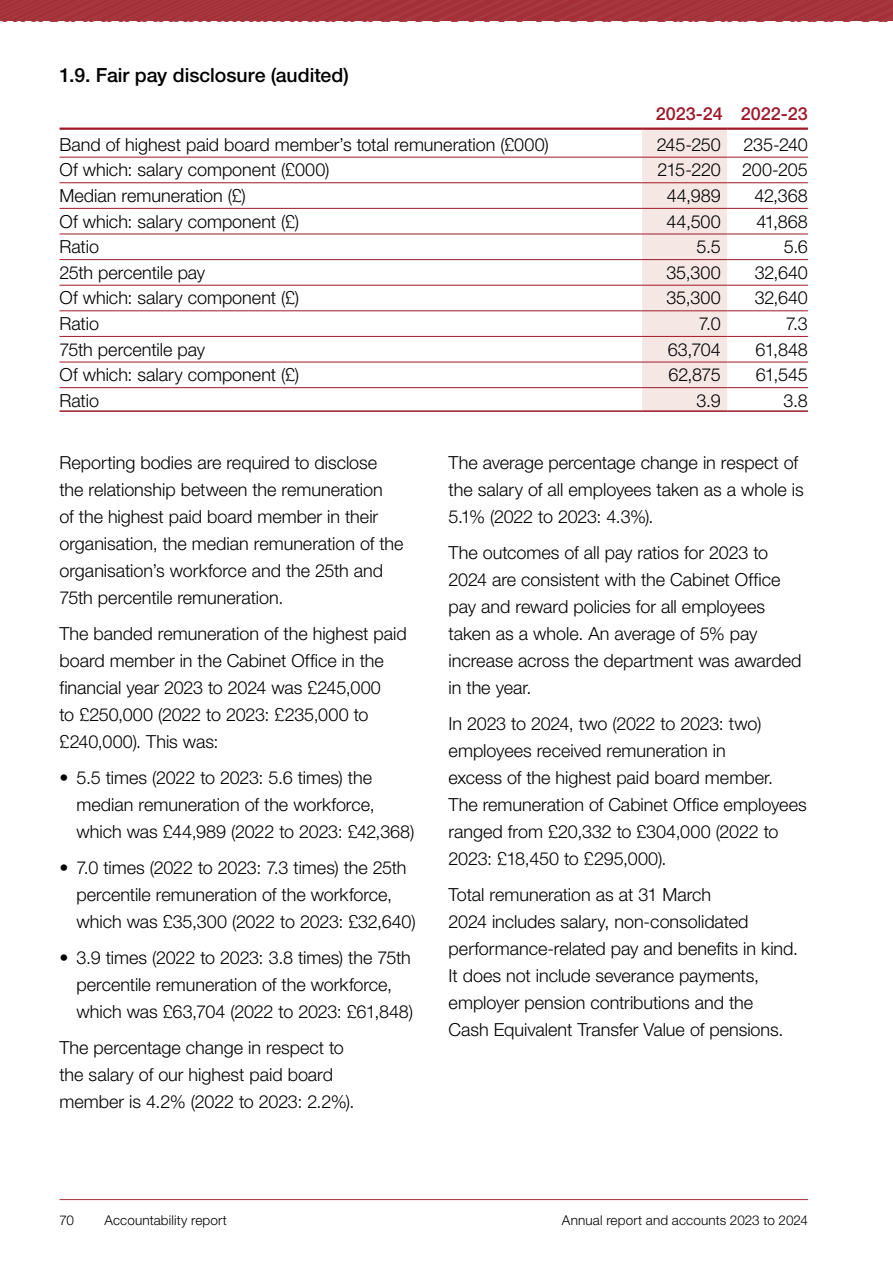
<style>
.page{position:relative;width:893px;height:1263px;background:#fff}
.page>*{position:absolute;margin:0;border:0;box-sizing:border-box;transform-origin:0 0}
.H3__Num_List_L2{font:500 19.5px "Helvetica Neue LT Pro";letter-spacing:-.005em;color:#000}
.Body_Text{font:300 18px/27px "Helvetica Neue LT Pro";color:#000}
.Content___Left{font:300 18px "Helvetica Neue LT Pro";color:#000}
.Content___Right{font:300 18px "Helvetica Neue LT Pro";letter-spacing:-.005em;color:#000}
.Table_Header_-_Right{font:500 18px "Helvetica Neue LT Pro";color:#9f1929}
.t1{font:300 13.5px "Helvetica Neue LT Pro";letter-spacing:.01em;color:#000}
</style>
<div class="page">
<div style="left:0;top:0;width:893px;height:21px;background:#a4333b"></div>
<hr style="left:60px;top:1199px;width:748px;height:1px;background:#a33039">
<div style="left:642px;top:130px;width:85px;height:280px;background:#f5e7e4"></div>
<hr style="left:60px;top:157px;width:582px;height:1px;background:#9f1929">
<hr style="left:642px;top:157px;width:85px;height:1px;background:#9f1929">
<hr style="left:727px;top:157px;width:81px;height:1px;background:#9f1929">
<hr style="left:60px;top:182px;width:582px;height:1px;background:#9f1929">
<hr style="left:642px;top:182px;width:85px;height:1px;background:#9f1929">
<hr style="left:727px;top:182px;width:81px;height:1px;background:#9f1929">
<hr style="left:60px;top:208px;width:582px;height:1px;background:#9f1929">
<hr style="left:642px;top:208px;width:85px;height:1px;background:#9f1929">
<hr style="left:727px;top:208px;width:81px;height:1px;background:#9f1929">
<hr style="left:60px;top:234px;width:582px;height:1px;background:#9f1929">
<hr style="left:642px;top:234px;width:85px;height:1px;background:#9f1929">
<hr style="left:727px;top:234px;width:81px;height:1px;background:#9f1929">
<hr style="left:60px;top:259px;width:582px;height:1px;background:#9f1929">
<hr style="left:642px;top:259px;width:85px;height:1px;background:#9f1929">
<hr style="left:727px;top:259px;width:81px;height:1px;background:#9f1929">
<hr style="left:60px;top:285px;width:582px;height:1px;background:#9f1929">
<hr style="left:642px;top:285px;width:85px;height:1px;background:#9f1929">
<hr style="left:727px;top:285px;width:81px;height:1px;background:#9f1929">
<hr style="left:60px;top:311px;width:582px;height:1px;background:#9f1929">
<hr style="left:642px;top:311px;width:85px;height:1px;background:#9f1929">
<hr style="left:727px;top:311px;width:81px;height:1px;background:#9f1929">
<hr style="left:60px;top:336px;width:582px;height:1px;background:#9f1929">
<hr style="left:642px;top:336px;width:85px;height:1px;background:#9f1929">
<hr style="left:727px;top:336px;width:81px;height:1px;background:#9f1929">
<hr style="left:60px;top:362px;width:582px;height:1px;background:#9f1929">
<hr style="left:642px;top:362px;width:85px;height:1px;background:#9f1929">
<hr style="left:727px;top:362px;width:81px;height:1px;background:#9f1929">
<hr style="left:60px;top:387px;width:582px;height:1px;background:#9f1929">
<hr style="left:642px;top:387px;width:85px;height:1px;background:#9f1929">
<hr style="left:727px;top:387px;width:81px;height:1px;background:#9f1929">
<hr style="left:60px;top:128px;width:582px;height:2px;background:#9f1929">
<hr style="left:60px;top:410px;width:582px;height:2px;background:#9f1929">
<hr style="left:642px;top:410px;width:85px;height:2px;background:#9f1929">
<hr style="left:727px;top:410px;width:81px;height:2px;background:#9f1929">
<hr style="left:642px;top:128px;width:85px;height:2px;background:#9f1929">
<hr style="left:727px;top:128px;width:81px;height:2px;background:#9f1929">
<h3 class="H3__Num_List_L2" style="left:60px;top:63px;width:291px">1.9. Fair pay disclosure (audited)</h3>
<p class="Table_Header_-_Right" style="left:656px;top:103px;width:69px">2023-24</p>
<p class="Table_Header_-_Right" style="left:741px;top:103px;width:69px">2022-23</p>
<p class="Content___Left" style="left:60px;top:133px;width:491px">Band of highest paid board member’s total remuneration (£000)</p>
<p class="Content___Right" style="left:657px;top:133px;width:66px">245-250</p>
<p class="Content___Right" style="left:744px;top:133px;width:66px">235-240</p>
<p class="Content___Left" style="left:60px;top:159px;width:272px">Of which: salary component (£000)</p>
<p class="Content___Right" style="left:657px;top:159px;width:65px">215-220</p>
<p class="Content___Right" style="left:742px;top:159px;width:67px">200-205</p>
<p class="Content___Left" style="left:60px;top:185px;width:188px">Median remuneration (£)</p>
<p class="Content___Right" style="left:667px;top:185px;width:55px">44,989</p>
<p class="Content___Right" style="left:755px;top:185px;width:55px">42,368</p>
<p class="Content___Left" style="left:60px;top:210px;width:241px">Of which: salary component (£)</p>
<p class="Content___Right" style="left:667px;top:210px;width:56px">44,500</p>
<p class="Content___Right" style="left:756px;top:210px;width:53px">41,868</p>
<p class="Content___Left" style="left:60px;top:236px;width:41px">Ratio</p>
<p class="Content___Right" style="left:696px;top:236px;width:26px">5.5</p>
<p class="Content___Right" style="left:784px;top:236px;width:26px">5.6</p>
<p class="Content___Left" style="left:60px;top:261px;width:147px">25th percentile pay</p>
<p class="Content___Right" style="left:666px;top:261px;width:56px">35,300</p>
<p class="Content___Right" style="left:755px;top:261px;width:55px">32,640</p>
<p class="Content___Left" style="left:60px;top:287px;width:241px">Of which: salary component (£)</p>
<p class="Content___Right" style="left:666px;top:287px;width:56px">35,300</p>
<p class="Content___Right" style="left:755px;top:287px;width:55px">32,640</p>
<p class="Content___Left" style="left:60px;top:313px;width:41px">Ratio</p>
<p class="Content___Right" style="left:699px;top:313px;width:23px">7.0</p>
<p class="Content___Right" style="left:786px;top:313px;width:24px">7.3</p>
<p class="Content___Left" style="left:60px;top:338px;width:147px">75th percentile pay</p>
<p class="Content___Right" style="left:668px;top:338px;width:54px">63,704</p>
<p class="Content___Right" style="left:756px;top:338px;width:54px">61,848</p>
<p class="Content___Left" style="left:60px;top:364px;width:241px">Of which: salary component (£)</p>
<p class="Content___Right" style="left:669px;top:364px;width:54px">62,875</p>
<p class="Content___Right" style="left:756px;top:364px;width:54px">61,545</p>
<p class="Content___Left" style="left:60px;top:389px;width:41px">Ratio</p>
<p class="Content___Right" style="left:696px;top:389px;width:26px">3.9</p>
<p class="Content___Right" style="left:783px;top:389px;width:26px">3.8</p>
<p class="Body_Text" style="left:60px;top:449px;width:346px">Reporting bodies are required to disclose the relationship between the remuneration<br>of the highest paid board member in their organisation, the median remuneration of the organisation’s workforce and the 25th and 75th percentile remuneration.</p>
<p class="Body_Text" style="left:60px;top:620px;width:349px">The banded remuneration of the highest paid board member in the Cabinet Office in the financial year 2023 to 2024 was £245,000<br>to £250,000 (2022 to 2023: £235,000 to £240,000). This was:</p>
<p class="Body_Text" style="left:77px;top:764px;width:339px;text-indent:-17px">• 5.5 times (2022 to 2023: 5.6 times) the median remuneration of the workforce, which was £44,989 (2022 to 2023: £42,368)</p>
<p class="Body_Text" style="left:77px;top:854px;width:341px;text-indent:-17px">• 7.0 times (2022 to 2023: 7.3 times) the 25th percentile remuneration of the workforce, which was £35,300 (2022 to 2023: £32,640)</p>
<p class="Body_Text" style="left:77px;top:944px;width:338px;text-indent:-17px">• 3.9 times (2022 to 2023: 3.8 times) the 75th percentile remuneration of the workforce, which was £63,704 (2022 to 2023: £61,848)</p>
<p class="Body_Text" style="left:60px;top:1034px;width:296px">The percentage change in respect to the salary of our highest paid board member is 4.2% (2022 to 2023: 2.2%).</p>
<p class="Body_Text" style="left:449px;top:449px;width:357px">The average percentage change in respect of the salary of all employees taken as a whole is<br>5.1% (2022 to 2023: 4.3%).</p>
<p class="Body_Text" style="left:449px;top:539px;width:354px">The outcomes of all pay ratios for 2023 to 2024 are consistent with the Cabinet Office pay and reward policies for all employees taken as a whole. An average of 5% pay increase across the department was awarded in the year.</p>
<p class="Body_Text" style="left:449px;top:710px;width:360px">In 2023 to 2024, two (2022 to 2023: two) employees received remuneration in<br>excess of the highest paid board member.<br>The remuneration of Cabinet Office employees ranged from £20,332 to £304,000 (2022 to 2023: £18,450 to £295,000).</p>
<p class="Body_Text" style="left:449px;top:881px;width:351px">Total remuneration as at 31 March<br>2024 includes salary, non-consolidated performance-related pay and benefits in kind.<br>It does not include severance payments, employer pension contributions and the<br>Cash Equivalent Transfer Value of pensions.</p>
<p class="t1" style="left:60px;top:1212px;width:16px">70</p>
<p class="t1" style="left:105px;top:1212px;width:124px">Accountability report</p>
<p class="t1" style="left:562px;top:1212px;width:247px">Annual report and accounts 2023 to 2024</p>
</div>
